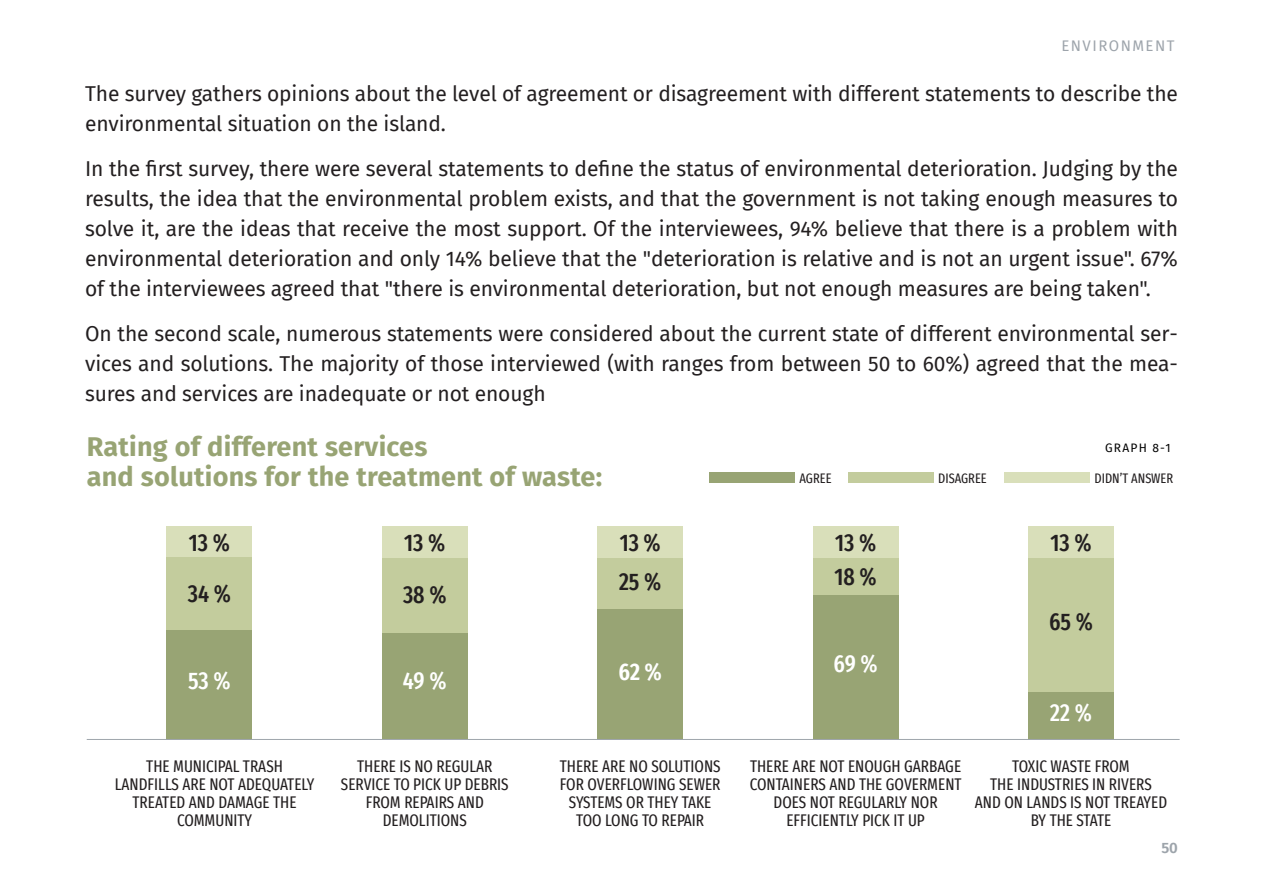
<style>
.page{position:relative;width:1263px;height:893px;background:#fff}
.page>*{position:absolute;margin:0;border:0;box-sizing:border-box;transform-origin:0 0}
.t1{font:700 27px/30px "Fira Sans";letter-spacing:.01em;color:#98a474}
.t2{font:500 extra-condensed 24px "Fira Sans";color:#231f20}
.t3{font:500 extra-condensed 24px "Fira Sans";letter-spacing:-.01em;color:#fff}
.t4{font:600 extra-condensed 24px "Fira Sans";color:#fff}
.t5{font:21px/30px "Fira Sans";letter-spacing:-.005em;color:#231f20;text-align:justify}
.t6{font:extra-condensed 16.5px/18px "Fira Sans";color:#231f20;text-align:center}
.t7{font:15px "Fira Sans";letter-spacing:.1em;color:#9da4ab}
.t8{font:600 15px "Fira Sans";color:#9da4ab}
.t9{font:extra-condensed 13.5px "Fira Sans";color:#231f20}
.t10{font:12px "Fira Sans";letter-spacing:.1em;color:#000001}
</style>
<div class="page">
<div style="left:813px;top:558px;width:85px;height:37px;background:#c3cc9d"></div>
<div style="left:813px;top:595px;width:85px;height:144px;background:#98a474"></div>
<div style="left:1028px;top:558px;width:85px;height:134px;background:#c3cc9d"></div>
<div style="left:1028px;top:692px;width:85px;height:47px;background:#98a474"></div>
<div style="left:598px;top:558px;width:85px;height:51px;background:#c3cc9d"></div>
<div style="left:598px;top:609px;width:85px;height:130px;background:#98a474"></div>
<div style="left:382px;top:558px;width:85px;height:75px;background:#c3cc9d"></div>
<div style="left:382px;top:633px;width:85px;height:106px;background:#98a474"></div>
<div style="left:167px;top:526px;width:85px;height:32px;background:#d9dfba"></div>
<div style="left:167px;top:558px;width:85px;height:72px;background:#c3cc9d"></div>
<div style="left:167px;top:630px;width:85px;height:109px;background:#98a474"></div>
<div style="left:1004px;top:473px;width:85px;height:10px;background:#d9dfba"></div>
<div style="left:848px;top:473px;width:85px;height:10px;background:#c3cc9d"></div>
<div style="left:709px;top:473px;width:85px;height:10px;background:#98a474"></div>
<div style="left:382px;top:526px;width:85px;height:32px;background:#d9dfba"></div>
<div style="left:598px;top:526px;width:85px;height:32px;background:#d9dfba"></div>
<div style="left:813px;top:526px;width:85px;height:32px;background:#d9dfba"></div>
<div style="left:1028px;top:526px;width:85px;height:32px;background:#d9dfba"></div>
<hr style="left:87px;top:739px;width:1092px;height:1px;background:#9fa6ac">
<p class="t7" style="left:1061px;top:35px;width:115px">ENVIRONMENT</p>
<p class="t5" style="left:85px;top:78px;width:1094px">The survey gathers opinions about the level of agreement or disagreement with different statements to describe the environmental situation on the island.</p>
<p class="t5" style="left:85px;top:153px;width:1094px">In the first survey, there were several statements to define the status of environmental deterioration. Judging by the results, the idea that the environmental problem exists, and that the government is not taking enough measures to solve it, are the ideas that receive the most support. Of the interviewees, 94% believe that there is a problem with environmental deterioration and only 14% believe that the "deterioration is relative and is not an urgent issue". 67% of the interviewees agreed that "there is environmental deterioration, but not enough measures are being taken".</p>
<p class="t5" style="left:85px;top:318px;width:1094px">On the second scale, numerous statements were considered about the current state of different environmental ser&shy;vices and solutions. The majority of those interviewed (with ranges from between 50 to 60%) agreed that the mea&shy;sures and services are inadequate or not enough</p>
<p class="t1" style="left:87px;top:429px;width:517px">Rating of different services<br>and solutions for the treatment of waste:</p>
<p class="t10" style="left:1105px;top:438px;width:67px">GRAPH 8-1</p>
<p class="t9" style="left:799px;top:468px;width:34px">AGREE</p>
<p class="t9" style="left:938px;top:468px;width:50px">DISAGREE</p>
<p class="t9" style="left:1094px;top:468px;width:80px">DIDN’T ANSWER</p>
<p class="t2" style="left:189px;top:523px;width:43px">13 %</p>
<p class="t2" style="left:404px;top:523px;width:43px">13 %</p>
<p class="t2" style="left:620px;top:523px;width:43px">13 %</p>
<p class="t2" style="left:835px;top:523px;width:43px">13 %</p>
<p class="t2" style="left:1050px;top:523px;width:43px">13 %</p>
<p class="t2" style="left:188px;top:575px;width:45px">34 %</p>
<p class="t2" style="left:834px;top:557px;width:44px">18 %</p>
<p class="t2" style="left:619px;top:563px;width:44px">25 %</p>
<p class="t2" style="left:403px;top:575px;width:45px">38 %</p>
<p class="t3" style="left:188px;top:662px;width:44px">53 %</p>
<p class="t3" style="left:403px;top:662px;width:45px">49 %</p>
<p class="t4" style="left:618px;top:652px;width:45px">62 %</p>
<p class="t3" style="left:833px;top:644px;width:46px">69 %</p>
<p class="t6" style="left:115px;top:756px;width:201px">THE MUNICIPAL TRASH<br>LANDFILLS ARE NOT ADEQUATELY<br>TREATED AND DAMAGE THE<br>COMMUNITY</p>
<p class="t6" style="left:560px;top:756px;width:162px">THERE ARE NO SOLUTIONS<br>FOR OVERFLOWING SEWER<br>SYSTEMS OR THEY TAKE<br>TOO LONG TO REPAIR</p>
<p class="t6" style="left:750px;top:756px;width:213px">THERE ARE NOT ENOUGH GARBAGE<br>CONTAINERS AND THE GOVERMENT<br>DOES NOT REGULARLY NOR<br>EFFICIENTLY PICK IT UP</p>
<p class="t6" style="left:341px;top:756px;width:169px">THERE IS NO REGULAR<br>SERVICE TO PICK UP DEBRIS<br>FROM REPAIRS AND<br>DEMOLITIONS</p>
<p class="t2" style="left:1049px;top:602px;width:45px">65 %</p>
<p class="t3" style="left:1050px;top:693px;width:43px">22 %</p>
<p class="t6" style="left:975px;top:756px;width:194px">TOXIC WASTE FROM<br>THE INDUSTRIES IN RIVERS<br>AND ON LANDS IS NOT TREAYED<br>BY THE STATE</p>
<p class="t8" style="left:1161px;top:836px;width:18px">50</p>
</div>
